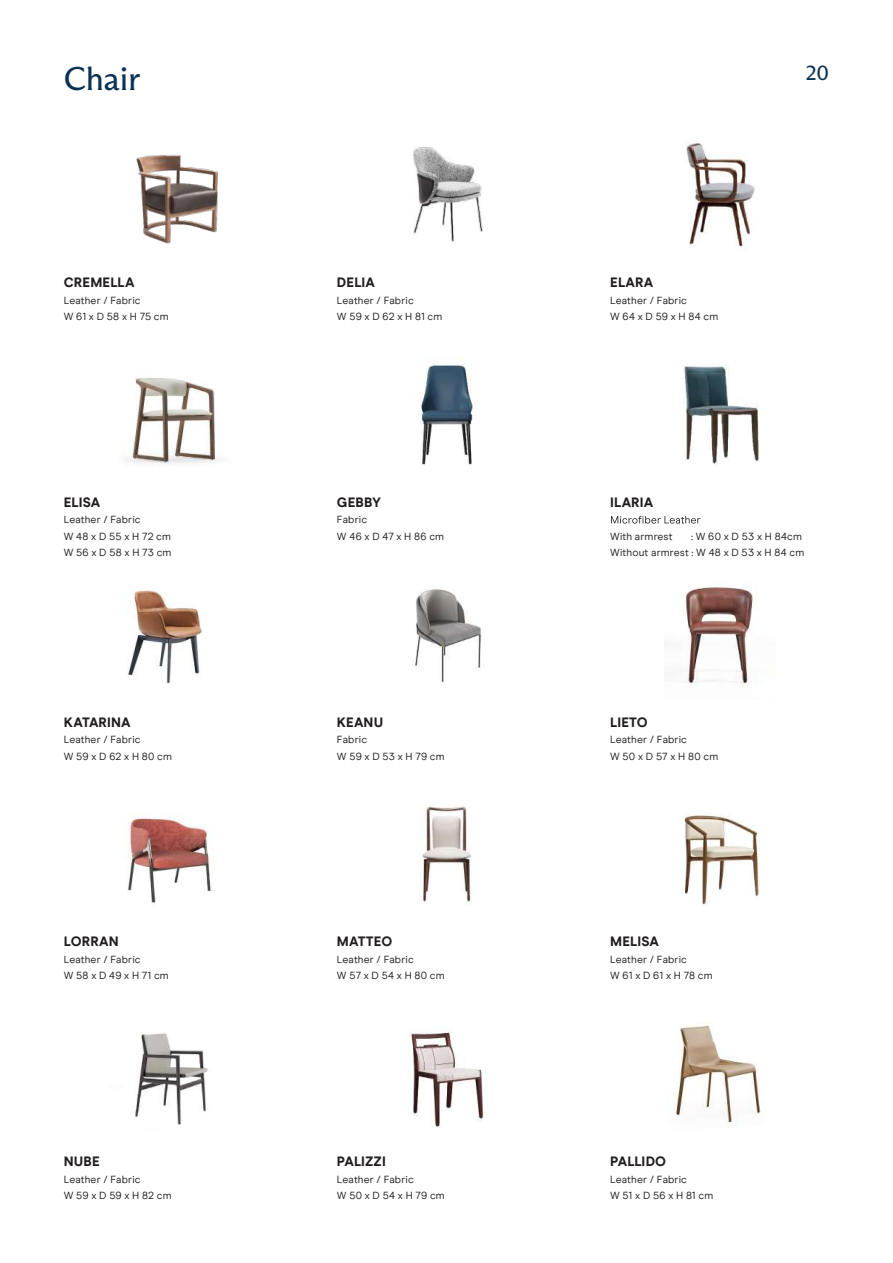
<style>
.page{position:relative;width:893px;height:1263px;background:#fff}
.page>*{position:absolute;margin:0;border:0;box-sizing:border-box;transform-origin:0 0}
.t1{font:33px "ABC Arizona Flare";letter-spacing:-.01em;color:#0c3254}
.t2{font:21px "ABC Arizona Flare";color:#0c3254}
.t3{font:800 13.5px "Modern Era";letter-spacing:.01em;color:#221d1e}
.t4{font:10.5px/16.5px "Modern Era";letter-spacing:.015em;color:#221d1e}
</style>
<div class="page">
<img style="left:675px;top:1022px;width:86px;height:104px">
<img style="left:409px;top:1029px;width:75px;height:99px">
<img style="left:135px;top:1033px;width:73px;height:92px">
<img style="left:683px;top:814px;width:77px;height:92px">
<img style="left:420px;top:806px;width:51px;height:99px">
<img style="left:127px;top:816px;width:87px;height:87px">
<img style="left:685px;top:587px;width:72px;height:99px">
<img style="left:414px;top:589px;width:70px;height:94px">
<img style="left:127px;top:589px;width:76px;height:95px">
<img style="left:683px;top:365px;width:76px;height:100px">
<img style="left:420px;top:357px;width:53px;height:109px">
<img style="left:124px;top:377px;width:93px;height:87px">
<img style="left:686px;top:143px;width:69px;height:104px">
<img style="left:413px;top:147px;width:70px;height:95px">
<img style="left:136px;top:154px;width:82px;height:90px">
<svg style="left:611px;top:516px;width:89px;height:8px"></svg>
<h1 class="t1" style="left:64px;top:59px;width:78px">Chair</h1>
<p class="t3" style="left:64px;top:274px;width:72px">CREMELLA</p>
<p class="t4" style="left:64px;top:292px;width:107px">Leather / Fabric<br>W61x D58 x H75cm</p>
<p class="t3" style="left:64px;top:494px;width:38px">ELISA</p>
<p class="t4" style="left:64px;top:512px;width:109px">Leather / Fabric<br>W 48 x D 55 x H 72 cm<br>W56xD58 x H73cm</p>
<p class="t3" style="left:64px;top:714px;width:68px">KATARINA</p>
<p class="t4" style="left:64px;top:731px;width:110px">Leather / Fabric<br>W 59 x D 62 x H 80 cm</p>
<p class="t3" style="left:64px;top:934px;width:56px">LORRAN</p>
<p class="t4" style="left:64px;top:951px;width:107px">Leather / Fabric<br>W58x D49 xH71cm</p>
<p class="t3" style="left:64px;top:1153px;width:37px">NUBE</p>
<p class="t4" style="left:64px;top:1171px;width:109px">Leather / Fabric<br>W59 xD59x H82 cm</p>
<p class="t3" style="left:337px;top:274px;width:40px">DELIA</p>
<p class="t4" style="left:337px;top:292px;width:107px">Leather / Fabric<br>W 59 x D 62 x H 81 cm</p>
<p class="t3" style="left:337px;top:494px;width:46px">GEBBY</p>
<p class="t4" style="left:337px;top:512px;width:109px">Fabric<br>W 46 x D 47 x H 86 cm</p>
<p class="t3" style="left:337px;top:714px;width:48px">KEANU</p>
<p class="t4" style="left:337px;top:731px;width:109px">Fabric<br>W59 xD53x H 79cm</p>
<p class="t3" style="left:337px;top:934px;width:57px">MATTEO</p>
<p class="t4" style="left:337px;top:951px;width:109px">Leather / Fabric<br>W57 x D54xH 80cm</p>
<p class="t3" style="left:337px;top:1153px;width:50px">PALIZZI</p>
<p class="t4" style="left:337px;top:1171px;width:109px">Leather / Fabric<br>W 50 x D 54 x H 79 cm</p>
<p class="t3" style="left:610px;top:274px;width:45px">ELARA</p>
<p class="t4" style="left:610px;top:292px;width:110px">Leather / Fabric<br>W 64 x D 59 x H 84 cm</p>
<h2 class="t2" style="left:806px;top:61px;width:25px">20</h2>
<p class="t3" style="left:610px;top:494px;width:45px">ILARIA</p>
<p class="t4" style="left:610px;top:528px;width:64px">With armrest</p>
<p class="t4" style="left:610px;top:528px;width:196px;text-align:right">: W 60 x D 53 x H 84cm<br>Without armrest : W 48 x D 53 x H 84 cm</p>
<p class="t3" style="left:610px;top:714px;width:39px">LIETO</p>
<p class="t4" style="left:610px;top:731px;width:110px">Leather / Fabric<br>W50xD57 x H 80cm</p>
<p class="t3" style="left:610px;top:934px;width:50px">MELISA</p>
<p class="t4" style="left:610px;top:951px;width:104px">Leather / Fabric<br>W 61 x D 61 x H 78 cm</p>
<p class="t3" style="left:610px;top:1153px;width:57px">PALLIDO</p>
<p class="t4" style="left:610px;top:1171px;width:105px">Leather / Fabric<br>W51xD56x H 81 cm</p>
</div>
